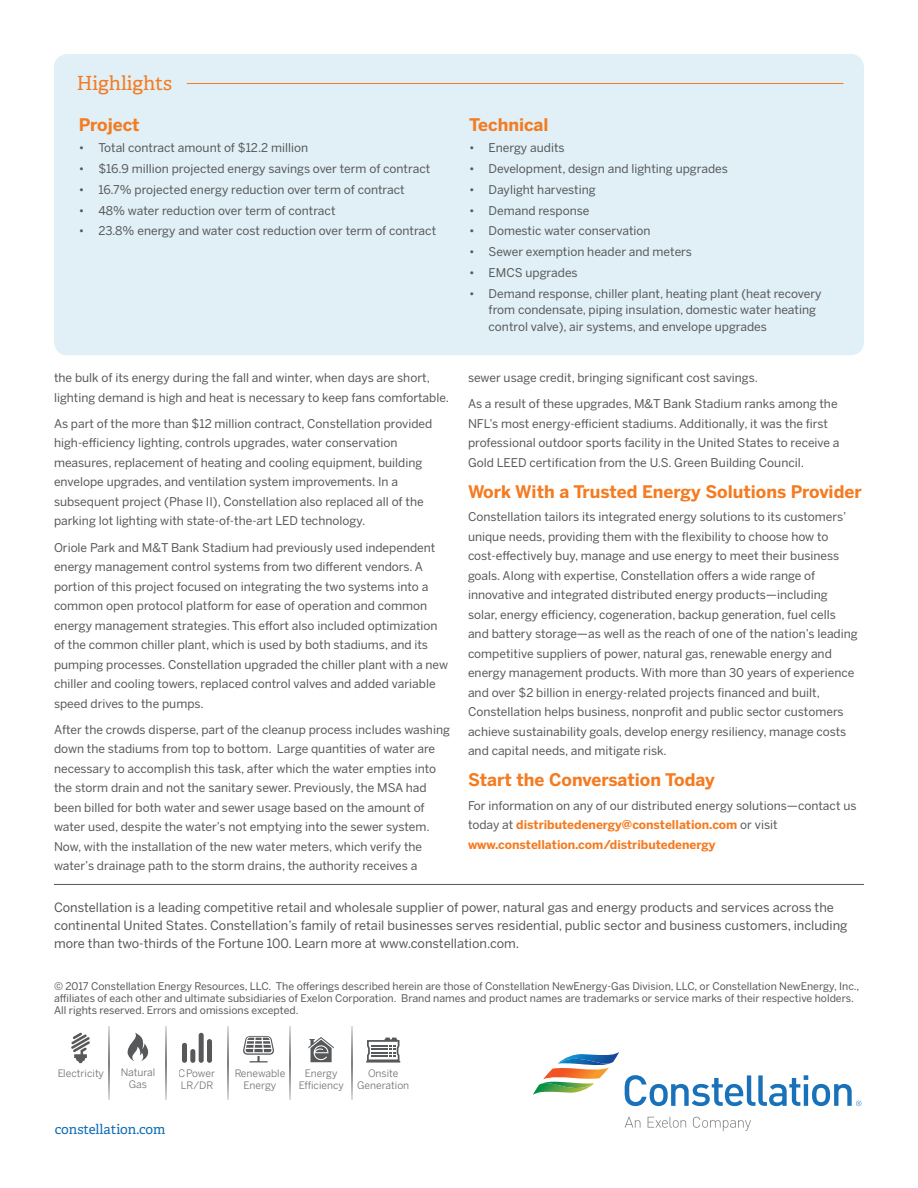
<style>
.page{position:relative;width:918px;height:1188px;background:#fff}
.page>*{position:absolute;margin:0;border:0;box-sizing:border-box;transform-origin:0 0}
.Headline_Cover_18_22{font:19.5px "Adelle";color:#f47b21}
.Subhead_1_Bold_166_1{font:700 17.25px "Benton Sans";color:#f47b21}
.Bullets_9_14{font:700 17.25px "Benton Sans";color:#f47b21}
.Web_Address_9_14{font:13.5px "Adelle";color:#0d6cb6}
.Boilerplate_9_14{font:12.75px/18px "Benton Sans";color:#57585a}
.Body_9_14{font:12px/19.5px "Benton Sans";color:#57585a}
.Copyright_6_8{font:10.5px/12px "Benton Sans";color:#57585a}
.t1{font:10.2px/12px "Benton Sans";color:#57585a;text-align:center}
.s1{font-weight:700;color:#f47b21}
</style>
<div class="page">
<div style="left:54px;top:54px;width:810px;height:301px;background:#e0f0f6;border-radius:14px"></div>
<svg style="left:625px;top:1117px;width:126px;height:14px"></svg>
<svg style="left:625px;top:1075px;width:236px;height:31px"></svg>
<svg style="left:533px;top:1052px;width:86px;height:43px"></svg>
<hr style="left:187px;top:83px;width:656px;height:1px;background:#f47b21">
<hr style="left:54px;top:884px;width:810px;height:1px;background:#57585a">
<svg style="left:109px;top:1026px;width:1px;height:74px"></svg>
<svg style="left:166px;top:1026px;width:1px;height:74px"></svg>
<svg style="left:228px;top:1026px;width:1px;height:74px"></svg>
<svg style="left:290px;top:1026px;width:1px;height:74px"></svg>
<svg style="left:352px;top:1026px;width:1px;height:74px"></svg>
<svg style="left:182px;top:1033px;width:30px;height:30px"></svg>
<svg style="left:71px;top:1033px;width:19px;height:30px"></svg>
<svg style="left:308px;top:1037px;width:26px;height:25px"></svg>
<svg style="left:128px;top:1032px;width:21px;height:29px"></svg>
<svg style="left:366px;top:1038px;width:34px;height:25px"></svg>
<svg style="left:243px;top:1036px;width:31px;height:26px"></svg>
<p class="Headline_Cover_18_22" style="left:77px;top:71px;width:97px">Highlights</p>
<p class="Subhead_1_Bold_166_1" style="left:79px;top:115px;width:62px">Project</p>
<p class="Body_9_14" style="left:79px;top:138px;width:231px">• Total contract amount of $12.2 million</p>
<p class="Body_9_14" style="left:79px;top:159px;width:353px">• $16.9 million projected energy savings over term of contract</p>
<p class="Body_9_14" style="left:79px;top:180px;width:327px">• 16.7% projected energy reduction over term of contract</p>
<p class="Body_9_14" style="left:79px;top:200px;width:258px">• 48% water reduction over term of contract</p>
<p class="Body_9_14" style="left:79px;top:221px;width:359px">• 23.8% energy and water cost reduction over term of contract</p>
<p class="Body_9_14" style="left:54px;top:368px;width:397px">the bulk of its energy during the fall and winter, when days are short, lighting demand is high and heat is necessary to keep fans comfortable.</p>
<p class="Body_9_14" style="left:54px;top:414px;width:380px">As part of the more than $12 million contract, Constellation provided high-efficiency lighting, controls upgrades, water conservation measures, replacement of heating and cooling equipment, building envelope upgrades, and ventilation system improvements. In a subsequent project (Phase II), Constellation also replaced all of the parking lot lighting with state-of-the-art LED technology.</p>
<p class="Body_9_14" style="left:54px;top:537px;width:396px">Oriole Park and M&amp;T Bank Stadium had previously used independent energy management control systems from two different vendors. A portion of this project focused on integrating the two systems into a common open protocol platform for ease of operation and common energy management strategies. This effort also included optimization of the common chiller plant, which is used by both stadiums, and its pumping processes. Constellation upgraded the chiller plant with a new chiller and cooling towers, replaced control valves and added variable speed drives to the pumps.</p>
<p class="Body_9_14" style="left:54px;top:720px;width:398px">After the crowds disperse, part of the cleanup process includes washing down the stadiums from top to bottom. Large quantities of water are necessary to accomplish this task, after which the water empties into the storm drain and not the sanitary sewer. Previously, the MSA had been billed for both water and sewer usage based on the amount of water used, despite the water’s not emptying into the sewer system.<br>Now, with the installation of the new water meters, which verify the water’s drainage path to the storm drains, the authority receives a</p>
<p class="Bullets_9_14" style="left:469px;top:115px;width:81px">Technical</p>
<p class="Body_9_14" style="left:469px;top:138px;width:97px">• Energy audits</p>
<p class="Body_9_14" style="left:469px;top:159px;width:260px">• Development, design and lighting upgrades</p>
<p class="Body_9_14" style="left:469px;top:180px;width:128px">• Daylight harvesting</p>
<p class="Body_9_14" style="left:469px;top:200px;width:122px">• Demand response</p>
<p class="Body_9_14" style="left:469px;top:221px;width:183px">• Domestic water conservation</p>
<p class="Body_9_14" style="left:469px;top:242px;width:224px">• Sewer exemption header and meters</p>
<p class="Body_9_14" style="left:469px;top:263px;width:110px">• EMCS upgrades</p>
<p class="Body_9_14" style="left:489px;top:285px;width:335px;line-height:16.5px;text-indent:-20px">• Demand response, chiller plant, heating plant (heat recovery from condensate, piping insulation, domestic water heating control valve), air systems, and envelope upgrades</p>
<p class="Body_9_14" style="left:468px;top:368px;width:292px">sewer usage credit, bringing significant cost savings.</p>
<p class="Body_9_14" style="left:468px;top:394px;width:373px">As a result of these upgrades, M&amp;T Bank Stadium ranks among the NFL’s most energy-efficient stadiums. Additionally, it was the first professional outdoor sports facility in the United States to receive a Gold LEED certification from the U.S. Green Building Council.</p>
<p class="Subhead_1_Bold_166_1" style="left:468px;top:481px;width:395px">Work With a Trusted Energy Solutions Provider</p>
<p class="Body_9_14" style="left:468px;top:507px;width:391px">Constellation tailors its integrated energy solutions to its customers’ unique needs, providing them with the flexibility to choose how to cost-effectively buy, manage and use energy to meet their business goals. Along with expertise, Constellation offers a wide range of innovative and integrated distributed energy products—including solar, energy efficiency, cogeneration, backup generation, fuel cells and battery storage—as well as the reach of one of the nation’s leading competitive suppliers of power, natural gas, renewable energy and energy management products. With more than 30 years of experience and over $2 billion in energy-related projects financed and built, Constellation helps business, nonprofit and public sector customers achieve sustainability goals, develop energy resiliency, manage costs and capital needs, and mitigate risk.</p>
<p class="Subhead_1_Bold_166_1" style="left:468px;top:770px;width:248px">Start the Conversation Today</p>
<p class="Body_9_14" style="left:468px;top:796px;width:390px">For information on any of our distributed energy solutions—contact us today at <span class="s1">distributedenergy@constellation.com</span> or visit <span class="s1">www.constellation.com/distributedenergy</span></p>
<p class="Boilerplate_9_14" style="left:54px;top:898px;width:795px">Constellation is a leading competitive retail and wholesale supplier of power, natural gas and energy products and services across the continental United States. Constellation’s family of retail businesses serves residential, public sector and business customers, including more than two-thirds of the Fortune 100. Learn more at www.constellation.com.</p>
<p class="Copyright_6_8" style="left:54px;top:980px;width:807px">© 2017 Constellation Energy Resources, LLC. The offerings described herein are those of Constellation NewEnergy-Gas Division, LLC, or Constellation NewEnergy, Inc., affiliates of each other and ultimate subsidiaries of Exelon Corporation. Brand names and product names are trademarks or service marks of their respective holders.<br>All rights reserved. Errors and omissions excepted.</p>
<p class="t1" style="left:57px;top:1067px;width:48px">Electricity</p>
<p class="t1" style="left:120px;top:1066px;width:36px">Natural<br>Gas</p>
<p class="t1" style="left:234px;top:1067px;width:52px">Renewable<br>Energy</p>
<p class="t1" style="left:298px;top:1067px;width:47px">Energy<br>Efficiency</p>
<p class="t1" style="left:179px;top:1067px;width:38px;text-align:left">CPower<br>LR/DR</p>
<p class="t1" style="left:357px;top:1067px;width:54px">Onsite<br>Generation</p>
<p class="Web_Address_9_14" style="left:55px;top:1120px;width:112px">constellation.com</p>
</div>
